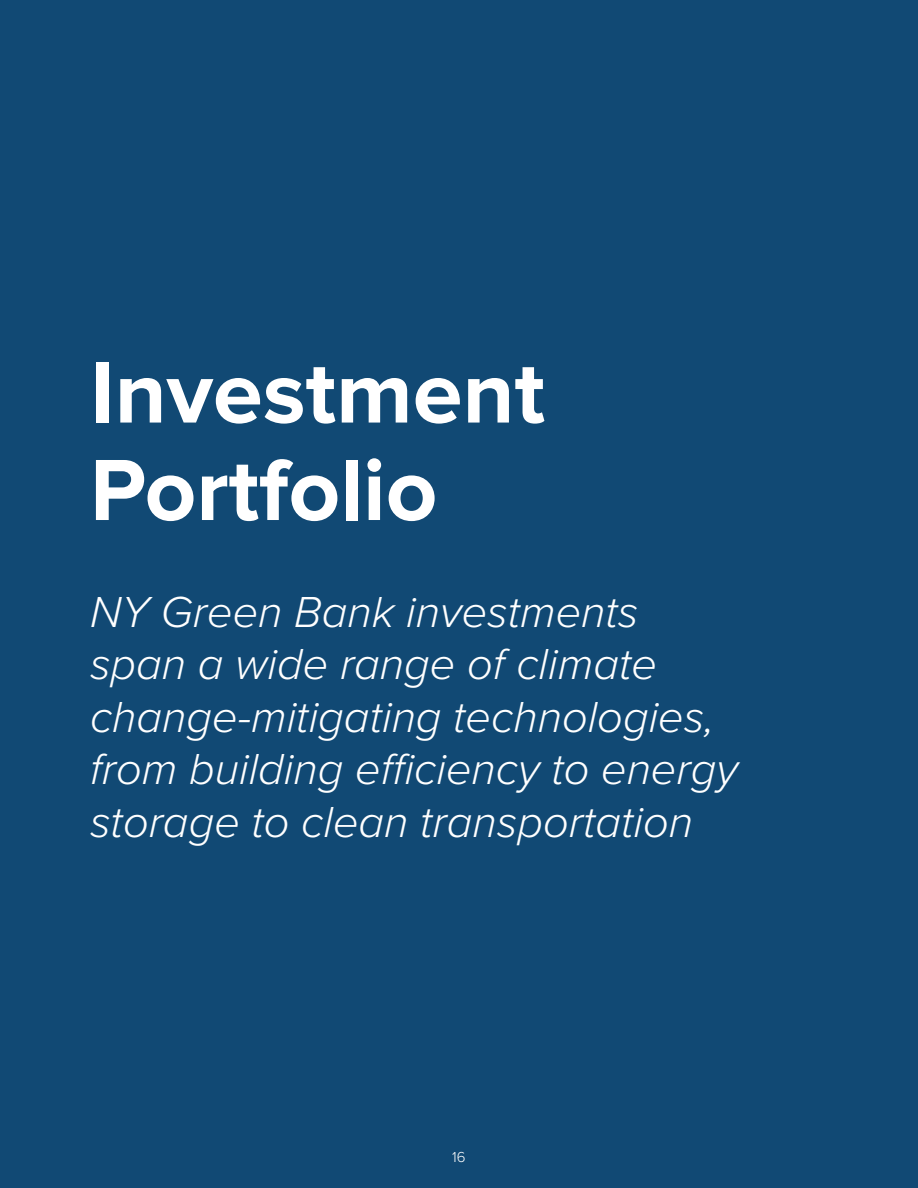
<style>
.page{position:relative;width:918px;height:1188px;background:#114974}
.page>*{position:absolute;margin:0;border:0;box-sizing:border-box;transform-origin:0 0}
._2024_-_H1_-_Section_Title_-_White{font:700 90px/97.5px "Proxima Nova";color:#fff}
._2024_-_Section_Tagline{font:italic 300 45px/52.5px "Proxima Nova";color:#fff}
.t1{font:300 15px "Proxima Nova";color:#fff}
</style>
<div class="page">
<h1 class="_2024_-_H1_-_Section_Title_-_White" style="left:90px;top:346px;width:457px">Investment<br>Portfolio</h1>
<p class="_2024_-_Section_Tagline" style="left:90px;top:583px;width:650px">NY Green Bank investments span a wide range of climate change-mitigating technologies, from building efficiency to energy storage to clean transportation</p>
<p class="t1" style="left:452px;top:1146px;width:15px">16</p>
</div>
